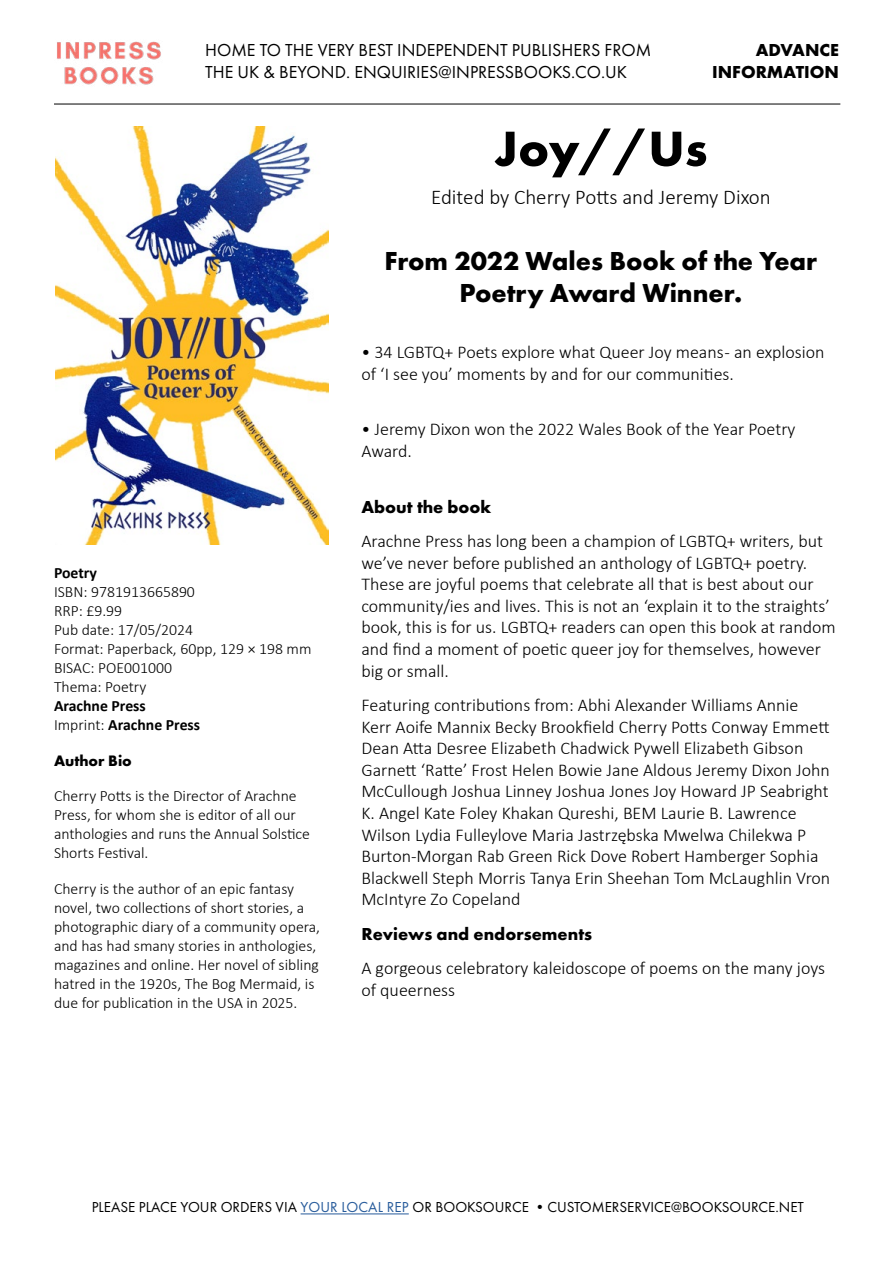
<style>
.page{position:relative;width:893px;height:1263px;background:#fff}
.page>*{position:absolute;margin:0;border:0;box-sizing:border-box;transform-origin:0 0}
.t1{font:700 51px "Futura PT";color:#000}
.t2{font:700 27px/32.4px "Futura PT";color:#000;text-align:center}
.t3{font:300 21px "Calibri";color:#000}
.t4{font:300 18px/21.6px "Calibri";color:#000}
.t5{font:18px/21.6px "Futura PT";color:#000}
.t6{font:700 18px/21.6px "Futura PT";color:#000;text-align:right}
.t7{font:300 15.75px/18.9px "Calibri";color:#000}
.t8{font:700 15.75px/18.9px "Calibri";color:#000}
.t9{font:700 15.75px "Futura PT";color:#000}
.t10{font:15px "Futura PT";color:#000}
.s1{font-weight:300}
.s2{color:#275b9b}
</style>
<div class="page">
<hr style="left:301px;top:1213px;width:108px;height:1px;background:#275b9b">
<img style="left:57px;top:41px;width:104px;height:44px">
<hr style="left:54px;top:104px;width:786px;height:1px;background:#000">
<img style="left:56px;top:127px;width:272px;height:418px">
<p class="t5" style="left:205px;top:39px;width:448px">HOME TO THE VERY BEST INDEPENDENT PUBLISHERS FROM<br>THE UK &amp; BEYOND. ENQUIRIES@INPRESSBOOKS.CO.UK</p>
<p class="t6" style="left:712px;top:39px;width:128px">ADVANCE<br>INFORMATION</p>
<h1 class="t1" style="left:494px;top:116px;width:215px">Joy//Us</h1>
<p class="t3" style="left:431px;top:184px;width:341px">Edited by Cherry Potts and Jeremy Dixon</p>
<h2 class="t2" style="left:384px;top:244px;width:434px">From 2022 Wales Book of the Year<br>Poetry Award Winner.</h2>
<p class="t4" style="left:361px;top:341px;width:465px">• 34 LGBTQ+ Poets explore what Queer Joy means - an explosion of ‘I see you’ moments by and for our communities.</p>
<p class="t8" style="left:54px;top:563px;width:45px">Poetry</p>
<p class="t7" style="left:54px;top:582px;width:259px">ISBN: 9781913665890<br>RRP: £9.99<br>Pub date: 17/05/2024<br>Format: Paperback, 60pp, 129 × 198 mm<br>BISAC: POE001000<br>Thema: Poetry</p>
<p class="t8" style="left:54px;top:696px;width:148px">Arachne Press<br><span class="s1">Imprint:</span> Arachne Press</p>
<p class="t9" style="left:54px;top:750px;width:79px">Author Bio</p>
<p class="t7" style="left:54px;top:787px;width:258px">Cherry Potts is the Director of Arachne Press, for whom she is editor of all our anthologies and runs the Annual Solstice Shorts Festival.</p>
<p class="t7" style="left:54px;top:879px;width:268px">Cherry is the author of an epic fantasy novel, two collections of short stories, a photographic diary of a community opera, and has had smany stories in anthologies, magazines and online. Her novel of sibling hatred in the 1920s, The Bog Mermaid, is due for publication in the USA in 2025.</p>
<p class="t4" style="left:361px;top:418px;width:436px">• Jeremy Dixon won the 2022 Wales Book of the Year Poetry<br>Award.</p>
<p class="t6" style="left:361px;top:495px;width:131px">About the book</p>
<p class="t4" style="left:361px;top:530px;width:476px">Arachne Press has long been a champion of LGBTQ+ writers, but we’ve never before published an anthology of LGBTQ+ poetry.<br>These are joyful poems that celebrate all that is best about our community/ies and lives. This is not an ‘explain it to the straights’ book, this is for us. LGBTQ+ readers can open this book at random and find a moment of poetic queer joy for themselves, however big or small.</p>
<p class="t4" style="left:361px;top:694px;width:470px">Featuring contributions from: Abhi Alexander Williams Annie Kerr Aoife Mannix Becky Brookfield Cherry Potts Conway Emmett Dean Atta Desree Elizabeth Chadwick Pywell Elizabeth Gibson Garnett ‘Ratte’ Frost Helen Bowie Jane Aldous Jeremy Dixon John McCullough Joshua Linney Joshua Jones Joy Howard JP Seabright K. Angel Kate Foley Khakan Qureshi, BEM Laurie B. Lawrence Wilson Lydia Fulleylove Maria Jastrzębska Mwelwa Chilekwa P Burton-Morgan Rab Green Rick Dove Robert Hamberger Sophia Blackwell Steph Morris Tanya Erin Sheehan Tom McLaughlin Vron McIntyre Zo Copeland</p>
<p class="t6" style="left:361px;top:922px;width:232px">Reviews and endorsements</p>
<p class="t4" style="left:361px;top:957px;width:465px">A gorgeous celebratory kaleidoscope of poems on the many joys of queerness</p>
<p class="t10" style="left:92px;top:1198px;width:714px">PLEASE PLACE YOUR ORDERS VIA <span class="s2">YOUR LOCAL REP</span> OR BOOKSOURCE •CUSTOMERSERVICE@BOOKSOURCE.NET</p>
</div>
